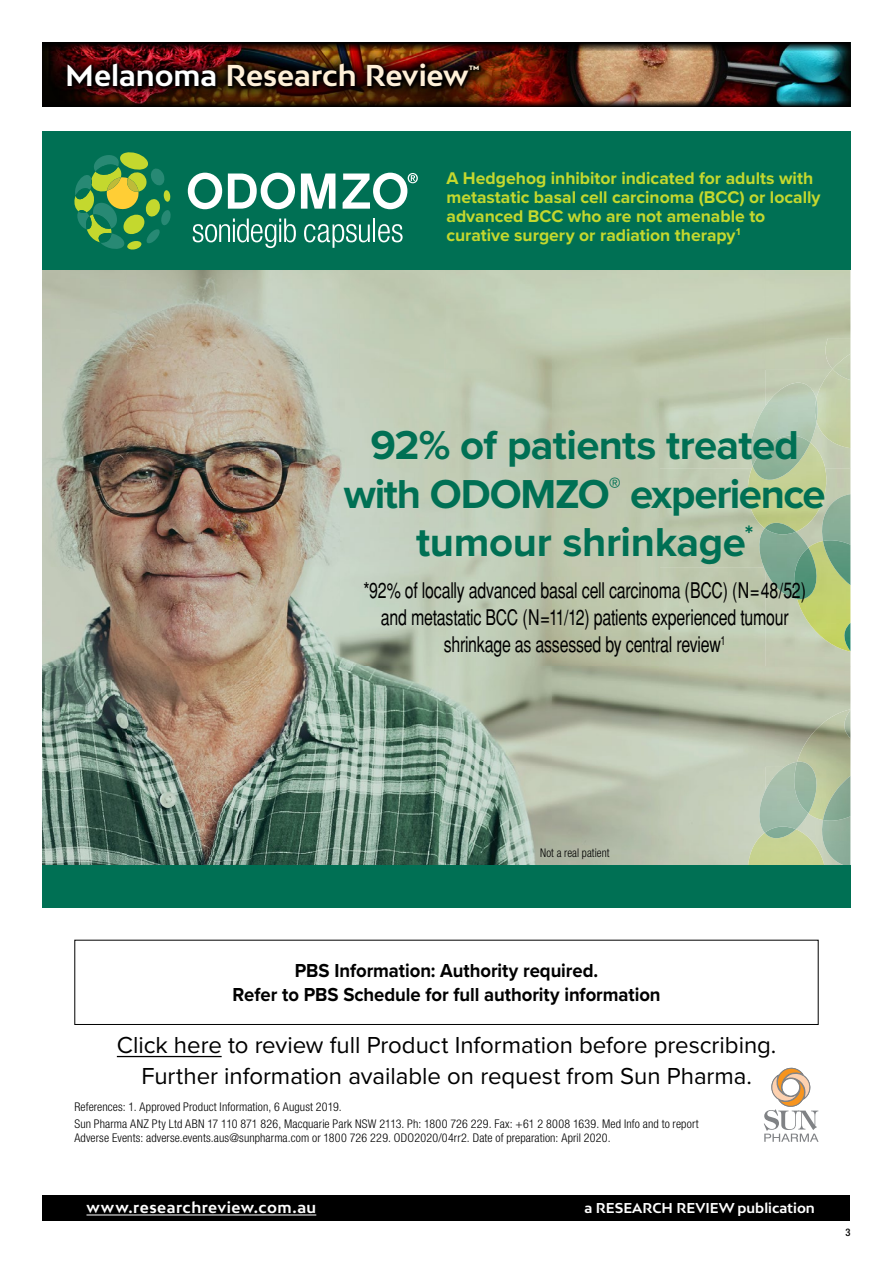
<style>
.page{position:relative;width:893px;height:1263px;background:#fff}
.page>*{position:absolute;margin:0;border:0;box-sizing:border-box;transform-origin:0 0}
.t1{font:700 41.85px/48.6px "Proxima Nova";letter-spacing:-.015em;color:#007054;text-align:center}
.t2{font:700 28.5px "Bw Mitga";letter-spacing:-.005em;color:#fff0d8}
.t3{font:24px/31.5px "Proxima Nova";color:#000;text-align:center}
.t4{font:condensed 21.6px/27px "Helvetica";letter-spacing:-.01em;color:#000;text-align:center;scale:.9 1}
.t5{font:700 19.5px/24px "Proxima Nova";color:#000;text-align:center;scale:.95 1}
.t6{font:700 17.55px/18.9px "Proxima Nova";color:#c4d82e}
.t7{font:700 15px "Bw Mitga";letter-spacing:.035em;color:#fff}
.t8{font:700 13.5px "Bw Mitga";color:#fff}
.t9{font:300 condensed 12px/17.7px "Helvetica Neue LT Std";letter-spacing:.01em;color:#000}
.t10{font:300 condensed 12px "Helvetica Neue LT Std";letter-spacing:.01em;color:#000;scale:.94 1}
.t11{font:500 condensed 10.5px "Helvetica Neue LT Pro";color:#000}
.t12{font:900 6px "Bw Mitga";color:#fff0d8}
.s1{color:#fff}
</style>
<div class="page">
<img style="left:43px;top:51px;width:807px;height:49px">
<img style="left:52px;top:51px;width:443px;height:49px">
<div style="left:42px;top:1195px;width:808px;height:25px;background:#000"></div>
<hr style="left:86px;top:1214px;width:230px;height:1px;background:#fff">
<img style="left:43px;top:270px;width:807px;height:595px">
<img style="left:757px;top:532px;width:51px;height:67px">
<img style="left:820px;top:494px;width:30px;height:47px">
<img style="left:748px;top:383px;width:68px;height:59px">
<img style="left:825px;top:338px;width:25px;height:31px">
<img style="left:748px;top:442px;width:81px;height:90px">
<img style="left:765px;top:523px;width:31px;height:11px">
<img style="left:753px;top:436px;width:57px;height:44px">
<img style="left:816px;top:369px;width:34px;height:79px">
<img style="left:815px;top:399px;width:3px;height:23px">
<img style="left:832px;top:354px;width:18px;height:26px">
<img style="left:797px;top:541px;width:53px;height:111px">
<img style="left:794px;top:548px;width:26px;height:51px">
<img style="left:823px;top:540px;width:27px;height:45px">
<img style="left:844px;top:623px;width:6px;height:28px">
<div style="left:74px;top:940px;width:745px;height:85px;border:1px solid #000"></div>
<hr style="left:117px;top:1056px;width:105px;height:1px;background:#000">
<svg style="left:764px;top:1068px;width:55px;height:74px"></svg>
<img style="left:757px;top:762px;width:51px;height:67px">
<img style="left:820px;top:820px;width:30px;height:45px">
<img style="left:748px;top:829px;width:76px;height:36px">
<img style="left:765px;top:827px;width:31px;height:11px">
<img style="left:797px;top:709px;width:53px;height:111px">
<img style="left:794px;top:762px;width:26px;height:51px">
<img style="left:823px;top:776px;width:27px;height:45px">
<img style="left:844px;top:710px;width:6px;height:28px">
<div style="left:43px;top:132px;width:807px;height:138px;background:#007054"></div>
<div style="left:43px;top:865px;width:807px;height:43px;background:#007054"></div>
<svg style="left:188px;top:173px;width:34px;height:36px"></svg>
<svg style="left:228px;top:173px;width:67px;height:36px"></svg>
<svg style="left:301px;top:174px;width:34px;height:35px"></svg>
<svg style="left:343px;top:173px;width:75px;height:36px"></svg>
<svg style="left:74px;top:152px;width:97px;height:98px"></svg>
<svg style="left:193px;top:218px;width:103px;height:30px"></svg>
<svg style="left:304px;top:224px;width:66px;height:24px"></svg>
<hr style="left:373px;top:218px;width:2px;height:24px;background:#fff">
<svg style="left:378px;top:224px;width:25px;height:18px"></svg>
<img style="left:43px;top:43px;width:807px;height:8px">
<img style="left:43px;top:100px;width:807px;height:6px">
<h2 class="t2" style="left:65px;top:57px;width:405px"><span class="s1">Melanoma</span> Research Review</h2>
<p class="t12" style="left:469px;top:63px;width:12px">TM</p>
<p class="t6" style="left:446px;top:168px;width:376px">A Hedgehog inhibitor indicated for adults with metastatic basal cell carcinoma (BCC) or locally advanced BCC who are not amenable to curative surgery or radiation therapy<sup>1</sup></p>
<p class="t1" style="left:344px;top:420px;width:483px">92% of patients treated with ODOMZO<sup>®</sup> experience tumour shrinkage<sup>*</sup></p>
<p class="t4" style="left:363px;top:577px;width:493px">*92% of locally advanced basal cell carcinoma (BCC) (N=48/52) and metastatic BCC (N=11/12) patients experienced tumour shrinkage as assessed by central review<sup>1</sup></p>
<p class="t10" style="left:540px;top:846px;width:76px">Not a real patient</p>
<p class="t5" style="left:233px;top:957px;width:452px">PBS Information: Authority required.<br>Refer to PBS Schedule for full authority information</p>
<p class="t3" style="left:117px;top:1028px;width:661px">Click here to review full Product Information before prescribing.<br>Further information available on request from Sun Pharma.</p>
<p class="t9" style="left:74px;top:1097px;width:626px">References: 1. Approved Product Information, 6 August 2019.<br>Sun Pharma ANZ Pty Ltd ABN 17 110 871 826, Macquarie Park NSW 2113. Ph: 1800 726 229. Fax: +61 2 8008 1639. Med Info and to report</p>
<p class="t9" style="left:74px;top:1128px;width:538px">Adverse Events: adverse.events.aus@sunpharma.com or 1800 726 229. ODO2020/04rr2. Date of preparation: April 2020.</p>
<p class="t7" style="left:86px;top:1198px;width:231px">www.researchreview.com.au</p>
<p class="t8" style="left:584px;top:1199px;width:232px">a RESEARCH REVIEW publication</p>
<p class="t11" style="left:845px;top:1226px;width:7px">3</p>
</div>
